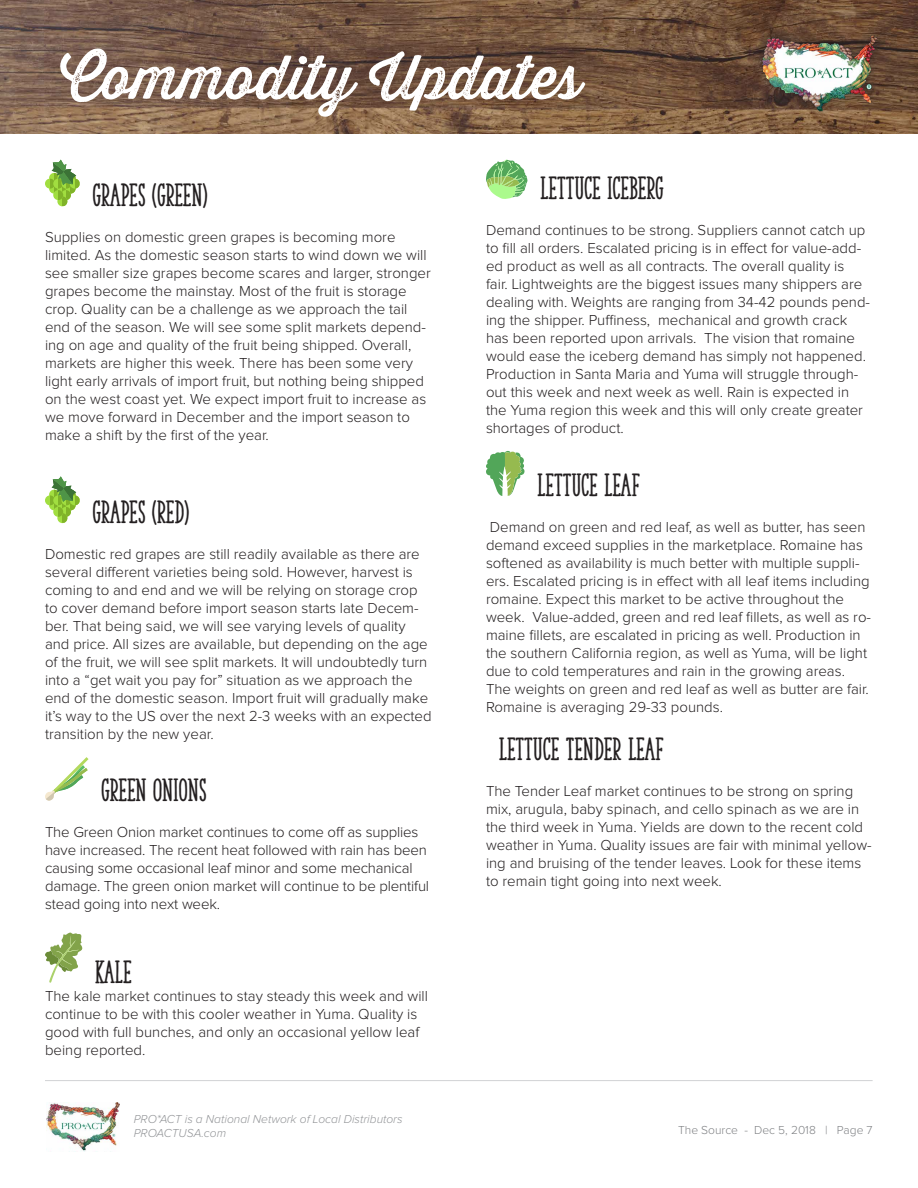
<style>
.page{position:relative;width:918px;height:1188px;background:#fff}
.page>*{position:absolute;margin:0;border:0;box-sizing:border-box;transform-origin:0 0}
.t1{font:60px "Thirsty Rough Reg One";color:#fff}
.t2{font:30px "The Serif Hand Extrablack";color:#231f20}
.t3{font:700 27px "Proxima Nova";color:#fff}
.t4{font:300 15px/18px "Proxima Nova";color:#231f20}
.t5{font:italic 300 12px/14.4px "Proxima Nova";color:#939598}
.t6{font:300 12px "Proxima Nova";color:#808285}
</style>
<div class="page">
<img style="left:46px;top:1102px;width:74px;height:49px">
<hr style="left:45px;top:1080px;width:828px;height:1px;background:#d1d2d4">
<img style="left:0;top:0;width:918px;height:134px">
<div style="left:752px;top:25px;width:133px;height:94px;background:#231f20;opacity:.6"></div>
<img style="left:761px;top:36px;width:115px;height:76px">
<svg style="left:49px;top:173px;width:10px;height:10px"></svg>
<svg style="left:49px;top:184px;width:10px;height:10px"></svg>
<div style="left:54px;top:184px;width:5px;height:10px;background:#80b329"></div>
<div style="left:57px;top:184px;width:10px;height:10px;background:#a1de40;border-radius:50%"></div>
<div style="left:62px;top:184px;width:5px;height:10px;background:#80b329"></div>
<svg style="left:71px;top:188px;width:5px;height:6px"></svg>
<div style="left:45px;top:179px;width:10px;height:10px;background:#a1de40;border-radius:50%"></div>
<div style="left:50px;top:179px;width:5px;height:10px;background:#80b329"></div>
<div style="left:53px;top:179px;width:10px;height:10px;background:#a1de40;border-radius:50%"></div>
<div style="left:58px;top:179px;width:5px;height:10px;background:#80b329"></div>
<svg style="left:62px;top:179px;width:9px;height:10px"></svg>
<svg style="left:67px;top:185px;width:4px;height:4px"></svg>
<div style="left:70px;top:179px;width:10px;height:10px;background:#a1de40;border-radius:50%"></div>
<svg style="left:75px;top:179px;width:5px;height:10px"></svg>
<div style="left:61px;top:190px;width:10px;height:10px;background:#a1de40;border-radius:50%"></div>
<div style="left:66px;top:190px;width:5px;height:10px;background:#80b329"></div>
<div style="left:57px;top:196px;width:10px;height:10px;background:#a1de40;border-radius:50%"></div>
<div style="left:62px;top:196px;width:5px;height:10px;background:#80b329"></div>
<div style="left:53px;top:190px;width:10px;height:10px;background:#a1de40;border-radius:50%"></div>
<div style="left:58px;top:190px;width:5px;height:10px;background:#80b329"></div>
<svg style="left:52px;top:160px;width:24px;height:25px"></svg>
<div style="left:49px;top:490px;width:10px;height:10px;background:#a1de40;border-radius:50%"></div>
<svg style="left:49px;top:500px;width:10px;height:10px"></svg>
<svg style="left:57px;top:500px;width:10px;height:10px"></svg>
<svg style="left:71px;top:504px;width:5px;height:6px"></svg>
<div style="left:45px;top:495px;width:10px;height:10px;background:#a1de40;border-radius:50%"></div>
<div style="left:50px;top:495px;width:5px;height:10px;background:#80b329"></div>
<div style="left:53px;top:495px;width:10px;height:10px;background:#a1de40;border-radius:50%"></div>
<div style="left:58px;top:495px;width:5px;height:10px;background:#80b329"></div>
<svg style="left:67px;top:502px;width:4px;height:3px"></svg>
<div style="left:70px;top:495px;width:10px;height:10px;background:#a1de40;border-radius:50%"></div>
<svg style="left:75px;top:495px;width:5px;height:10px"></svg>
<div style="left:61px;top:507px;width:10px;height:10px;background:#a1de40;border-radius:50%"></div>
<div style="left:66px;top:507px;width:5px;height:10px;background:#80b329"></div>
<div style="left:57px;top:513px;width:10px;height:10px;background:#a1de40;border-radius:50%"></div>
<div style="left:62px;top:513px;width:5px;height:10px;background:#80b329"></div>
<div style="left:53px;top:507px;width:10px;height:10px;background:#a1de40;border-radius:50%"></div>
<div style="left:58px;top:507px;width:5px;height:10px;background:#80b329"></div>
<svg style="left:52px;top:476px;width:24px;height:26px"></svg>
<svg style="left:45px;top:757px;width:44px;height:44px"></svg>
<svg style="left:45px;top:933px;width:37px;height:50px"></svg>
<svg style="left:486px;top:159px;width:41px;height:40px"></svg>
<svg style="left:486px;top:451px;width:39px;height:45px"></svg>
<h1 class="t1" style="left:60px;top:33px;width:523px">Commodity Updates</h1>
<h3 class="t3" style="left:223px;top:76px;width:147px">Dec 5, 2018</h3>
<h2 class="t2" style="left:93px;top:177px;width:117px">GRAPES (GREEN)</h2>
<p class="t4" style="left:45px;top:229px;width:387px">Supplies on domestic green grapes is becoming more limited. As the domestic season starts to wind down we will see smaller size grapes become scares and larger, stronger grapes become the mainstay. Most of the fruit is storage crop. Quality can be a challenge as we approach the tail end of the season. We will see some split markets depend&shy;ing on age and quality of the fruit being shipped. Overall, markets are higher this week. There has been some very light early arrivals of import fruit, but nothing being shipped on the west coast yet. We expect import fruit to increase as we move forward in December and the import season to make a shift by the first of the year.</p>
<h2 class="t2" style="left:93px;top:494px;width:98px">GRAPES (RED)</h2>
<p class="t4" style="left:45px;top:546px;width:388px">Domestic red grapes are still readily available as there are several different varieties being sold. However, harvest is coming to and end and we will be relying on storage crop to cover demand before import season starts late Decem&shy;ber. That being said, we will see varying levels of quality and price. All sizes are available, but depending on the age of the fruit, we will see split markets. It will undoubtedly turn into a “get wait you pay for” situation as we approach the end of the domestic season. Import fruit will gradually make it’s way to the US over the next 2-3 weeks with an expected transition by the new year.</p>
<h2 class="t2" style="left:101px;top:772px;width:107px">GREEN ONIONS</h2>
<p class="t4" style="left:45px;top:823px;width:386px">The Green Onion market continues to come off as supplies have increased. The recent heat followed with rain has been causing some occasional leaf minor and some mechanical damage. The green onion market will continue to be plentiful stead going into next week.</p>
<h2 class="t2" style="left:95px;top:954px;width:38px">KALE</h2>
<p class="t4" style="left:45px;top:987px;width:385px">The kale market continues to stay steady this week and will continue to be with this cooler weather in Yuma. Quality is good with full bunches, and only an occasional yellow leaf being reported.</p>
<p class="t5" style="left:134px;top:1112px;width:270px">PRO*ACT is a National Network of Local Distributors<br>PROACTUSA.com</p>
<h2 class="t2" style="left:540px;top:170px;width:125px">LETTUCE ICEBERG</h2>
<p class="t4" style="left:486px;top:222px;width:386px">Demand continues to be strong. Suppliers cannot catch up to fill all orders. Escalated pricing is in effect for value-add&shy;ed product as well as all contracts. The overall quality is<br>fair. Lightweights are the biggest issues many shippers are dealing with. Weights are ranging from 34-42 pounds pend&shy;ing the shipper. Puffiness, mechanical and growth crack has been reported upon arrivals. The vision that romaine would ease the iceberg demand has simply not happened.<br>Production in Santa Maria and Yuma will struggle through&shy;out this week and next week as well. Rain is expected in the Yuma region this week and this will only create greater shortages of product.</p>
<h2 class="t2" style="left:537px;top:467px;width:104px">LETTUCE LEAF</h2>
<p class="t4" style="left:486px;top:519px;width:387px">Demand on green and red leaf, as well as butter, has seen demand exceed supplies in the marketplace. Romaine has softened as availability is much better with multiple suppli&shy;ers. Escalated pricing is in effect with all leaf items including romaine. Expect this market to be active throughout the week. Value-added, green and red leaf fillets, as well as ro&shy;maine fillets, are escalated in pricing as well. Production in the southern California region, as well as Yuma, will be light due to cold temperatures and rain in the growing areas.<br>The weights on green and red leaf as well as butter are fair.<br>Romaine is averaging 29-33 pounds.</p>
<h2 class="t2" style="left:499px;top:731px;width:166px">LETTUCE TENDER LEAF</h2>
<p class="t4" style="left:486px;top:783px;width:387px">The Tender Leaf market continues to be strong on spring mix, arugula, baby spinach, and cello spinach as we are in the third week in Yuma. Yields are down to the recent cold weather in Yuma. Quality issues are fair with minimal yellow&shy;ing and bruising of the tender leaves. Look for these items to remain tight going into next week.</p>
<p class="t6" style="left:678px;top:1124px;width:196px">The Source - Dec 5, 2018 | Page 7</p>
</div>
